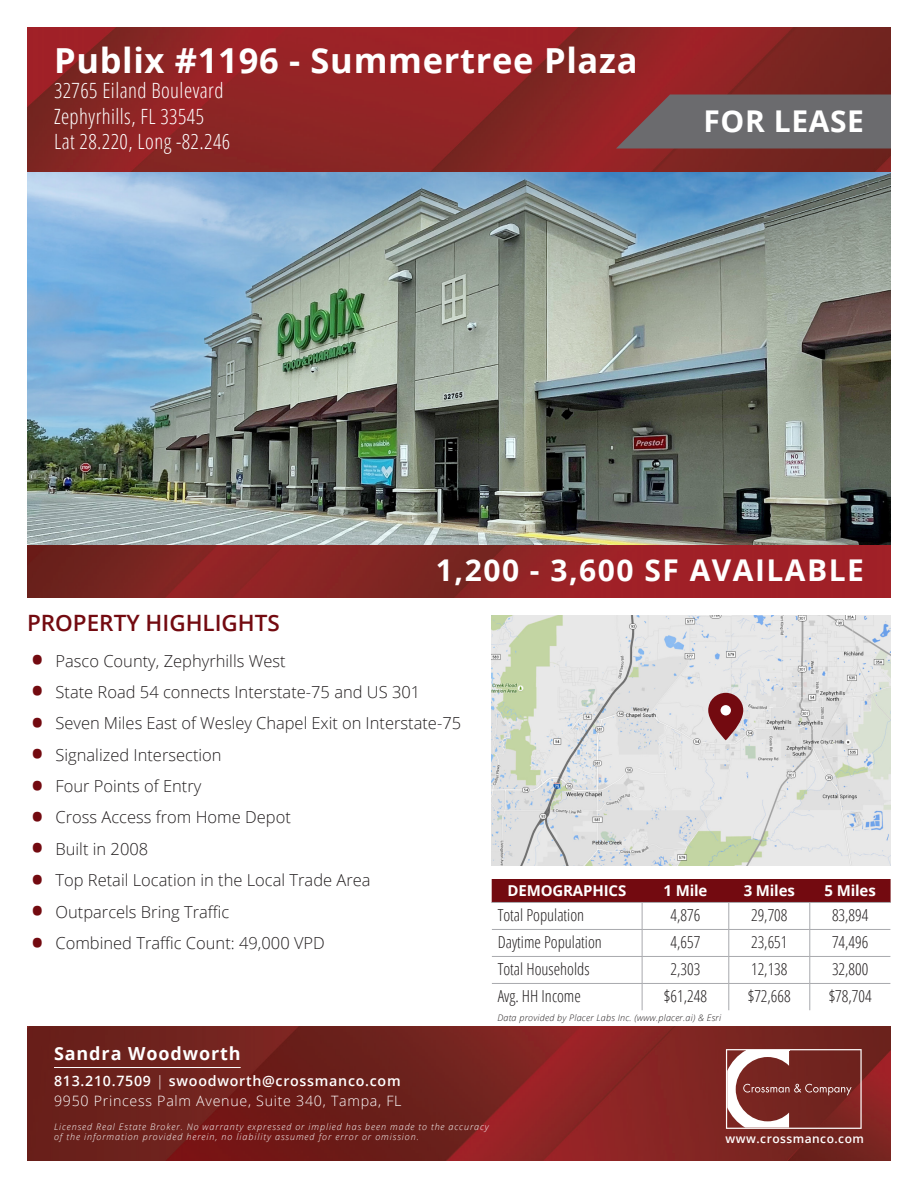
<style>
.page{position:relative;width:918px;height:1188px;background:#fff}
.page>*{position:absolute;margin:0;border:0;box-sizing:border-box;transform-origin:0 0}
.t1{font:700 34.5px "Open Sans";letter-spacing:.02em;color:#fff}
.Property_Info_Blurb{font:700 30px "Open Sans";letter-spacing:.05em;color:#fff}
.Property_Info_Blurb-2{font:700 30px "Open Sans";letter-spacing:.02em;color:#fff}
.Highlights_Header{font:600 22.5px "Open Sans";color:#730a10}
.t2{font:300 condensed 21px/25.5px "Open Sans";letter-spacing:.02em;color:#fff}
.t3{font:700 18px "Open Sans";letter-spacing:.05em;color:#fff}
.t4{font:300 16.5px "Open Sans";color:#231f20}
.Demo_Numbers{font:300 condensed 16.5px "Open Sans";color:#231f20}
.Demo_Items{font:300 condensed 16.5px "Open Sans";color:#231f20}
.Demo_Chart_Header{font:700 15px "Open Sans";letter-spacing:-.01em;color:#fff}
.t5{font:300 14.25px/19.5px "Open Sans";letter-spacing:.05em;color:#fff}
.t6{font:600 12px "Open Sans";letter-spacing:.04em;color:#fff}
.t7{font:italic 300 9px/10.5px "Open Sans";letter-spacing:.1em;color:#fff}
.t8{font:italic 300 9px "Open Sans";letter-spacing:.025em;color:#231f20}
.s1{font-weight:700;font-size:31.5px;color:#730a10}
.s2{font-weight:600}
</style>
<div class="page">
<img style="left:27px;top:27px;width:864px;height:1134px">
<svg style="left:726px;top:1049px;width:136px;height:80px"></svg>
<hr style="left:54px;top:1067px;width:187px;height:1px;background:#fff">
<div style="left:0;top:598px;width:918px;height:428px;background:#fff"></div>
<svg style="left:616px;top:94px;width:275px;height:54px"></svg>
<img style="left:27px;top:173px;width:864px;height:371px">
<svg style="left:492px;top:879px;width:399px;height:131px"></svg>
<hr style="left:642px;top:929px;width:87px;height:1px;background:#a8a9ad">
<img style="left:491px;top:616px;width:400px;height:249px">
<svg style="left:708px;top:693px;width:35px;height:47px"></svg>
<div style="left:721px;top:705px;width:10px;height:11px;background:#fff;border-radius:50%"></div>
<h1 class="t1" style="left:54px;top:36px;width:585px">Publix #1196 - Summertree Plaza</h1>
<p class="t2" style="left:54px;top:77px;width:178px">32765 Eiland Boulevard<br>Zephyrhills, FL 33545<br>Lat 28.220, Long -82.246</p>
<h2 class="Property_Info_Blurb-2" style="left:703px;top:100px;width:162px">FOR LEASE</h2>
<p class="Property_Info_Blurb" style="left:436px;top:549px;width:430px">1,200 - 3,600 SF AVAILABLE</p>
<p class="Highlights_Header" style="left:27px;top:607px;width:254px">PROPERTY HIGHLIGHTS</p>
<p class="t4" style="left:32px;top:649px;width:256px"><span class="s1">•</span> Pasco County, Zephyrhills West</p>
<p class="t4" style="left:32px;top:681px;width:390px"><span class="s1">•</span> State Road 54 connects Interstate-75 and US 301</p>
<p class="t4" style="left:32px;top:712px;width:431px"><span class="s1">•</span> Seven Miles East of Wesley Chapel Exit on Interstate-75</p>
<p class="t4" style="left:32px;top:743px;width:192px"><span class="s1">•</span> Signalized Intersection</p>
<p class="t4" style="left:32px;top:775px;width:171px"><span class="s1">•</span> Four Points of Entry</p>
<p class="t4" style="left:32px;top:806px;width:261px"><span class="s1">•</span> Cross Access from Home Depot</p>
<p class="t4" style="left:32px;top:838px;width:118px"><span class="s1">•</span> Built in 2008</p>
<p class="t4" style="left:32px;top:869px;width:341px"><span class="s1">•</span> Top Retail Location in the Local Trade Area</p>
<p class="t4" style="left:32px;top:900px;width:199px"><span class="s1">•</span> Outparcels Bring Traffic</p>
<p class="t4" style="left:32px;top:932px;width:295px"><span class="s1">•</span> Combined Traffic Count: 49,000 VPD</p>
<p class="Demo_Chart_Header" style="left:508px;top:880px;width:120px">DEMOGRAPHICS</p>
<p class="Demo_Chart_Header" style="left:664px;top:880px;width:45px">1 Mile</p>
<p class="Demo_Chart_Header" style="left:744px;top:880px;width:53px">3 Miles</p>
<p class="Demo_Chart_Header" style="left:825px;top:880px;width:53px">5 Miles</p>
<p class="Demo_Items" style="left:498px;top:904px;width:88px">Total Population</p>
<p class="Demo_Numbers" style="left:671px;top:904px;width:31px">4,876</p>
<p class="Demo_Numbers" style="left:751px;top:904px;width:38px">29,708</p>
<p class="Demo_Numbers" style="left:832px;top:904px;width:38px">83,894</p>
<p class="Demo_Items" style="left:498px;top:931px;width:106px">Daytime Population</p>
<p class="Demo_Numbers" style="left:671px;top:931px;width:31px">4,657</p>
<p class="Demo_Numbers" style="left:751px;top:931px;width:38px">23,651</p>
<p class="Demo_Numbers" style="left:832px;top:931px;width:38px">74,496</p>
<p class="Demo_Items" style="left:498px;top:958px;width:93px">Total Households</p>
<p class="Demo_Numbers" style="left:671px;top:958px;width:31px">2,303</p>
<p class="Demo_Numbers" style="left:751px;top:958px;width:38px">12,138</p>
<p class="Demo_Numbers" style="left:832px;top:958px;width:38px">32,800</p>
<p class="Demo_Items" style="left:498px;top:985px;width:85px">Avg. HH Income</p>
<p class="Demo_Numbers" style="left:664px;top:985px;width:44px">$61,248</p>
<p class="Demo_Numbers" style="left:748px;top:985px;width:44px">$72,668</p>
<p class="Demo_Numbers" style="left:829px;top:985px;width:44px">$78,704</p>
<p class="t8" style="left:497px;top:1011px;width:225px">Data provided by Placer Labs Inc. (www.placer.ai) &amp; Esri</p>
<p class="t3" style="left:54px;top:1041px;width:188px">Sandra Woodworth</p>
<p class="t5" style="left:54px;top:1071px;width:349px"><span class="s2">813.210.7509</span> | <span class="s2">swoodworth@crossmanco.com<br></span>9950 Princess Palm Avenue, Suite 340, Tampa, FL</p>
<p class="t7" style="left:54px;top:1121px;width:436px">Licensed Real Estate Broker. No warranty expressed or implied has been made to the accuracy of the information provided herein, no liability assumed for error or omission.</p>
<p class="t6" style="left:726px;top:1130px;width:140px">www.crossmanco.com</p>
</div>
